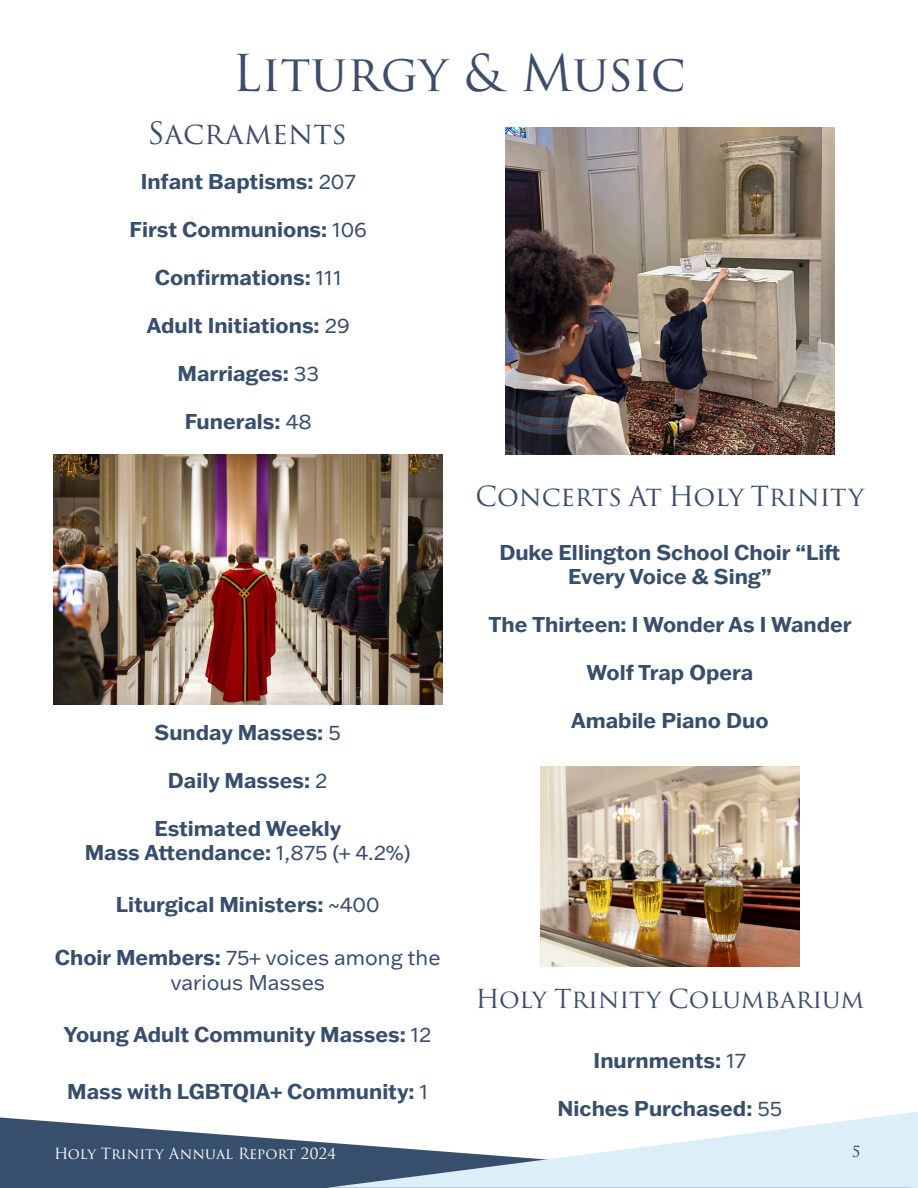
<style>
.page{position:relative;width:918px;height:1188px;background:#fff}
.page>*{position:absolute;margin:0;border:0;box-sizing:border-box;transform-origin:0 0}
.t1{font:49.5px "Trajan Pro 3";color:#3c4e6a}
.t2{font:30px "Trajan Pro 3";color:#3c4e6a}
.t3{font:27px "Trajan Pro 3";letter-spacing:-.01em;color:#3c4e6a}
.t4{font:25.5px "Trajan Pro 3";letter-spacing:-.01em;color:#3c4e6a}
.t5{font:700 21px/24px "Franklin Gothic ATF";color:#374f6d;text-align:center}
.t6{font:700 21px "Franklin Gothic ATF";color:#374e6d}
.t7{font:21px/25.2px "Franklin Gothic ATF";color:#374e6d;text-align:center}
.t8{font:15px "Trajan Pro 3";letter-spacing:-.005em;color:#fff}
.t9{font:15px "Trajan Pro 3";color:#333}
.s1{font-weight:400}
.s2{font-weight:700}
.s3{color:#374e6d}
</style>
<div class="page">
<svg style="left:0;top:1118px;width:327px;height:70px;fill:#374f6d"></svg>
<svg style="left:327px;top:1112px;width:591px;height:76px;fill:#dceff8"></svg>
<img style="left:505px;top:127px;width:329px;height:327px">
<img style="left:54px;top:454px;width:389px;height:250px">
<img style="left:540px;top:767px;width:259px;height:200px">
<p class="t1" style="left:232px;top:39px;width:455px">Liturgy &amp; Music</p>
<p class="t2" style="left:147px;top:113px;width:201px">Sacraments</p>
<p class="t5" style="left:141px;top:169px;width:217px">Infant Baptisms: <span class="s1">207</span></p>
<p class="t5" style="left:129px;top:217px;width:239px">First Communions: <span class="s1">106</span></p>
<p class="t5" style="left:155px;top:265px;width:189px">Confirmations: <span class="s1">111</span></p>
<p class="t5" style="left:147px;top:313px;width:204px">Adult Initiations: <span class="s1">29</span></p>
<p class="t5" style="left:178px;top:361px;width:143px">Marriages: <span class="s1">33</span></p>
<p class="t5" style="left:185px;top:409px;width:129px">Funerals: <span class="s1">48</span></p>
<p class="t5" style="left:155px;top:720px;width:188px">Sunday Masses: <span class="s1">5</span></p>
<p class="t5" style="left:168px;top:768px;width:161px">Daily Masses: <span class="s1">2</span></p>
<p class="t5" style="left:154px;top:816px;width:189px">Estimated Weekly</p>
<p class="t5" style="left:85px;top:840px;width:328px">Mass Attendance: <span class="s1">1,875 (+ 4.2%)</span></p>
<p class="t6" style="left:116px;top:891px;width:266px">Liturgical Ministers: <span class="s1">~400</span></p>
<p class="t7" style="left:55px;top:944px;width:387px"><span class="s2">Choir Members:</span> 75+ voices among the various Masses</p>
<p class="t6" style="left:64px;top:1020px;width:369px">Young Adult Community Masses: <span class="s1">12</span></p>
<p class="t5" style="left:67px;top:1079px;width:362px"><span class="s3">Mass with</span> LGBTQIA+ Community: <span class="s1">1</span></p>
<p class="t3" style="left:476px;top:478px;width:390px">Concerts At Holy Trinity</p>
<p class="t5" style="left:499px;top:540px;width:343px">Duke Ellington School Choir “Lift<br>Every Voice &amp; Sing”</p>
<p class="t5" style="left:488px;top:612px;width:365px">The Thirteen: I Wonder As I Wander</p>
<p class="t5" style="left:586px;top:660px;width:168px">Wolf Trap Opera</p>
<p class="t5" style="left:571px;top:708px;width:199px">Amabile Piano Duo</p>
<p class="t4" style="left:476px;top:981px;width:390px">Holy Trinity Columbarium</p>
<p class="t5" style="left:594px;top:1048px;width:154px">Inurnments: <span class="s1">17</span></p>
<p class="t5" style="left:558px;top:1096px;width:226px">Niches Purchased: <span class="s1">55</span></p>
<p class="t8" style="left:54px;top:1143px;width:284px">Holy Trinity Annual Report 2024</p>
<p class="t9" style="left:852px;top:1141px;width:10px">5</p>
</div>
